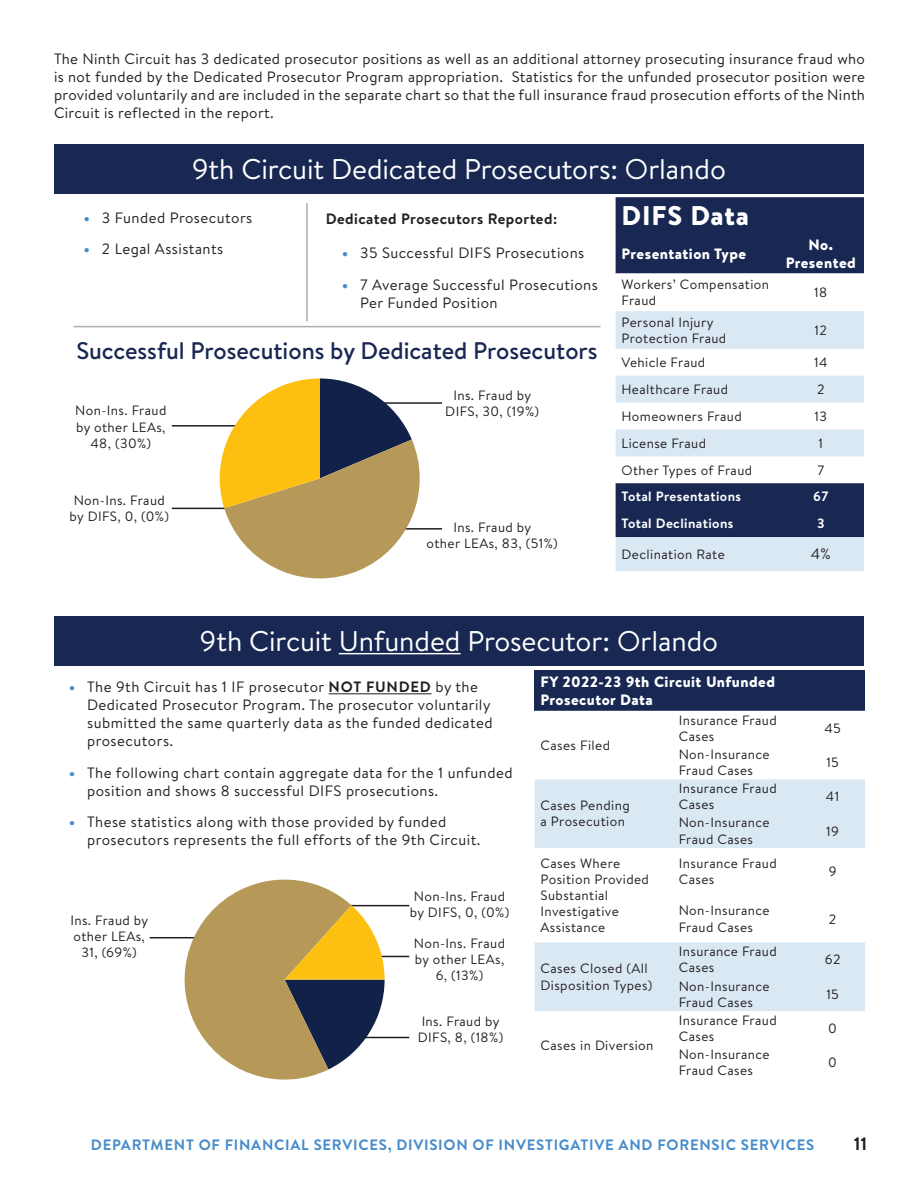
<style>
.page{position:relative;width:918px;height:1188px;background:#fff}
.page>*{position:absolute;margin:0;border:0;box-sizing:border-box;transform-origin:0 0}
.t1{font:28.5px "Brandon Text";letter-spacing:-.005em;color:#fff}
.t2{font:900 27px "Brandon Text";letter-spacing:.03em;color:#fff}
.t3{font:500 24px "Brandon Text";color:#182853}
.t4{font:700 18px "Brandon Text";color:#231f20}
.t5{font:15px/18px "Brandon Text";letter-spacing:.03em;color:#231f20}
.t6{font:700 15px "Brandon Text";letter-spacing:.05em;color:#458bca}
.t7{font:900 15px/18px "Brandon Text";letter-spacing:.03em;color:#fff;text-align:center}
.t8{font:700 15px "Brandon Text";letter-spacing:.03em;color:#231f20}
.t9{font:13.5px/16.2px "Brandon Text";letter-spacing:.03em;color:#231f20}
.t10{font:700 13.5px "Brandon Text";letter-spacing:.03em;color:#fff}
.s1{font-weight:900;color:#458bca}
.s2{font-weight:700}
</style>
<div class="page">
<div style="left:54px;top:145px;width:810px;height:49px;background:#182853"></div>
<div style="left:616px;top:197px;width:248px;height:77px;background:#182853"></div>
<svg style="left:616px;top:311px;width:248px;height:260px;fill:#dae8f4"></svg>
<div style="left:616px;top:483px;width:248px;height:54px;background:#182853"></div>
<hr style="left:73px;top:326px;width:527px;height:1px;background:#abaeb1">
<hr style="left:306px;top:203px;width:2px;height:118px;background:#abaeb1">
<hr style="left:172px;top:425px;width:90px;height:2px;background:#231f20">
<hr style="left:376px;top:528px;width:66px;height:2px;background:#231f20">
<hr style="left:172px;top:508px;width:79px;height:1px;background:#231f20">
<hr style="left:354px;top:402px;width:88px;height:2px;background:#231f20">
<div style="left:54px;top:616px;width:810px;height:49px;background:#182853"></div>
<hr style="left:339px;top:653px;width:122px;height:1px;background:#fff">
<hr style="left:329px;top:693px;width:103px;height:1px;background:#231f20">
<div style="left:535px;top:670px;width:330px;height:41px;background:#182853"></div>
<svg style="left:535px;top:779px;width:330px;height:232px;fill:#dae8f4"></svg>
<hr style="left:150px;top:937px;width:90px;height:1px;background:#231f20">
<hr style="left:326px;top:1037px;width:83px;height:1px;background:#231f20">
<hr style="left:317px;top:905px;width:92px;height:1px;background:#231f20">
<hr style="left:321px;top:956px;width:88px;height:1px;background:#231f20">
<svg style="left:208px;top:378px;width:225px;height:201px"></svg>
<svg style="left:171px;top:879px;width:214px;height:201px"></svg>
<p class="t5" style="left:54px;top:50px;width:813px;text-align:justify">The Ninth Circuit has 3 dedicated prosecutor positions as well as an additional attorney prosecuting insurance fraud who is not funded by the Dedicated Prosecutor Program appropriation. Statistics for the unfunded prosecutor position were provided voluntarily and are included in the separate chart so that the full insurance fraud prosecution efforts of the Ninth Circuit is reflected in the report.</p>
<p class="t1" style="left:192px;top:150px;width:535px">9th Circuit Dedicated Prosecutors: Orlando</p>
<p class="t2" style="left:622px;top:196px;width:129px">DIFS Data</p>
<p class="t7" style="left:622px;top:244px;width:126px">Presentation Type</p>
<p class="t7" style="left:786px;top:235px;width:72px">No.<br>Presented</p>
<p class="t9" style="left:622px;top:276px;width:149px">Workers’ Compensation<br>Fraud</p>
<p class="t9" style="left:814px;top:284px;width:15px">18</p>
<p class="t9" style="left:622px;top:313px;width:106px">Personal Injury<br>Protection Fraud</p>
<p class="t9" style="left:815px;top:321px;width:14px">12</p>
<p class="t9" style="left:622px;top:354px;width:85px">Vehicle Fraud</p>
<p class="t9" style="left:814px;top:354px;width:15px">14</p>
<p class="t9" style="left:622px;top:381px;width:108px">Healthcare Fraud</p>
<p class="t9" style="left:817px;top:381px;width:9px">2</p>
<p class="t9" style="left:622px;top:408px;width:122px">Homeowners Fraud</p>
<p class="t9" style="left:815px;top:408px;width:14px">13</p>
<p class="t9" style="left:622px;top:434px;width:86px">License Fraud</p>
<p class="t9" style="left:819px;top:434px;width:6px">1</p>
<p class="t9" style="left:622px;top:461px;width:132px">Other Types of Fraud</p>
<p class="t9" style="left:817px;top:461px;width:8px">7</p>
<p class="t10" style="left:622px;top:487px;width:121px">Total Presentations</p>
<p class="t10" style="left:813px;top:487px;width:17px">67</p>
<p class="t10" style="left:622px;top:514px;width:113px">Total Declinations</p>
<p class="t10" style="left:817px;top:514px;width:9px">3</p>
<p class="t9" style="left:622px;top:546px;width:105px">Declination Rate</p>
<p class="t5" style="left:811px;top:545px;width:21px">4%</p>
<p class="t5" style="left:84px;top:208px;width:170px"><span class="s1">•</span> 3 Funded Prosecutors</p>
<p class="t5" style="left:84px;top:240px;width:141px"><span class="s1">•</span> 2 Legal Assistants</p>
<p class="t8" style="left:326px;top:208px;width:233px">Dedicated Prosecutors Reported:</p>
<p class="t5" style="left:342px;top:244px;width:244px"><span class="s1">•</span> 35 Successful DIFS Prosecutions</p>
<p class="t5" style="left:360px;top:275px;width:239px;text-indent:-18px"><span class="s1">•</span> 7 Average Successful Prosecutions<br>Per Funded Position</p>
<p class="t3" style="left:76px;top:335px;width:523px">Successful Prosecutions by Dedicated Prosecutors</p>
<p class="t9" style="left:445px;top:387px;width:95px;text-align:center">Ins. Fraud by<br>DIFS, 30, (19%)</p>
<p class="t9" style="left:75px;top:402px;width:93px;text-align:center">Non-Ins. Fraud by other LEAs,<br>48, (30%)</p>
<p class="t9" style="left:70px;top:492px;width:101px;text-align:center">Non-Ins. Fraud by DIFS, 0, (0%)</p>
<p class="t9" style="left:427px;top:519px;width:133px;text-align:center">Ins. Fraud by<br>other LEAs, 83, (51%)</p>
<p class="t1" style="left:200px;top:621px;width:520px">9th Circuit Unfunded Prosecutor: Orlando</p>
<p class="t5" style="left:87px;top:678px;width:407px;text-indent:-18px"><span class="s1">•</span> The 9th Circuit has 1 IF prosecutor <span class="s2">NOT FUNDED</span> by the Dedicated Prosecutor Program. The prosecutor voluntarily submitted the same quarterly data as the funded dedicated prosecutors.</p>
<p class="t5" style="left:87px;top:763px;width:427px;text-indent:-18px"><span class="s1">•</span> The following chart contain aggregate data for the 1 unfunded position and shows 8 successful DIFS prosecutions.</p>
<p class="t5" style="left:87px;top:813px;width:395px;text-indent:-18px"><span class="s1">•</span> These statistics along with those provided by funded prosecutors represents the full efforts of the 9th Circuit.</p>
<p class="t7" style="left:541px;top:672px;width:236px;text-align:left">FY 2022-23 9th Circuit Unfunded<br>Prosecutor Data</p>
<p class="t9" style="left:541px;top:737px;width:71px">Cases Filed</p>
<p class="t9" style="left:679px;top:711px;width:99px">Insurance Fraud<br>Cases</p>
<p class="t9" style="left:824px;top:719px;width:18px">45</p>
<p class="t9" style="left:679px;top:746px;width:92px">Non-Insurance<br>Fraud Cases</p>
<p class="t9" style="left:826px;top:754px;width:14px">15</p>
<p class="t9" style="left:679px;top:780px;width:99px">Insurance Fraud<br>Cases</p>
<p class="t9" style="left:826px;top:788px;width:15px">41</p>
<p class="t9" style="left:679px;top:814px;width:92px">Non-Insurance<br>Fraud Cases</p>
<p class="t9" style="left:826px;top:822px;width:14px">19</p>
<p class="t9" style="left:541px;top:797px;width:91px">Cases Pending a Prosecution</p>
<p class="t9" style="left:70px;top:911px;width:79px;text-align:center">Ins. Fraud by other LEAs,<br>31, (69%)</p>
<p class="t9" style="left:410px;top:887px;width:101px;text-align:center">Non-Ins. Fraud by DIFS, 0, (0%)</p>
<p class="t9" style="left:414px;top:935px;width:93px;text-align:center">Non-Ins. Fraud by other LEAs,<br>6, (13%)</p>
<p class="t9" style="left:418px;top:1013px;width:87px">Ins. Fraud by<br>DIFS, 8, (18%)</p>
<p class="t9" style="left:541px;top:854px;width:110px">Cases Where<br>Position Provided<br>Substantial<br>Investigative<br>Assistance</p>
<p class="t9" style="left:679px;top:855px;width:99px">Insurance Fraud<br>Cases</p>
<p class="t9" style="left:829px;top:863px;width:9px">9</p>
<p class="t9" style="left:679px;top:902px;width:92px">Non-Insurance<br>Fraud Cases</p>
<p class="t9" style="left:829px;top:910px;width:9px">2</p>
<p class="t9" style="left:541px;top:960px;width:113px">Cases Closed (All<br>Disposition Types)</p>
<p class="t9" style="left:541px;top:1037px;width:114px">Cases in Diversion</p>
<p class="t9" style="left:679px;top:943px;width:99px">Insurance Fraud<br>Cases</p>
<p class="t9" style="left:825px;top:951px;width:17px">62</p>
<p class="t9" style="left:679px;top:977px;width:92px">Non-Insurance<br>Fraud Cases</p>
<p class="t9" style="left:826px;top:985px;width:14px">15</p>
<p class="t9" style="left:679px;top:1012px;width:99px">Insurance Fraud<br>Cases</p>
<p class="t9" style="left:828px;top:1020px;width:10px">0</p>
<p class="t9" style="left:679px;top:1046px;width:92px">Non-Insurance<br>Fraud Cases</p>
<p class="t9" style="left:828px;top:1054px;width:10px">0</p>
<p class="t6" style="left:91px;top:1134px;width:725px">DEPARTMENT OF FINANCIAL SERVICES, DIVISION OF INVESTIGATIVE AND FORENSIC SERVICES</p>
<p class="t4" style="left:854px;top:1131px;width:15px">11</p>
</div>
